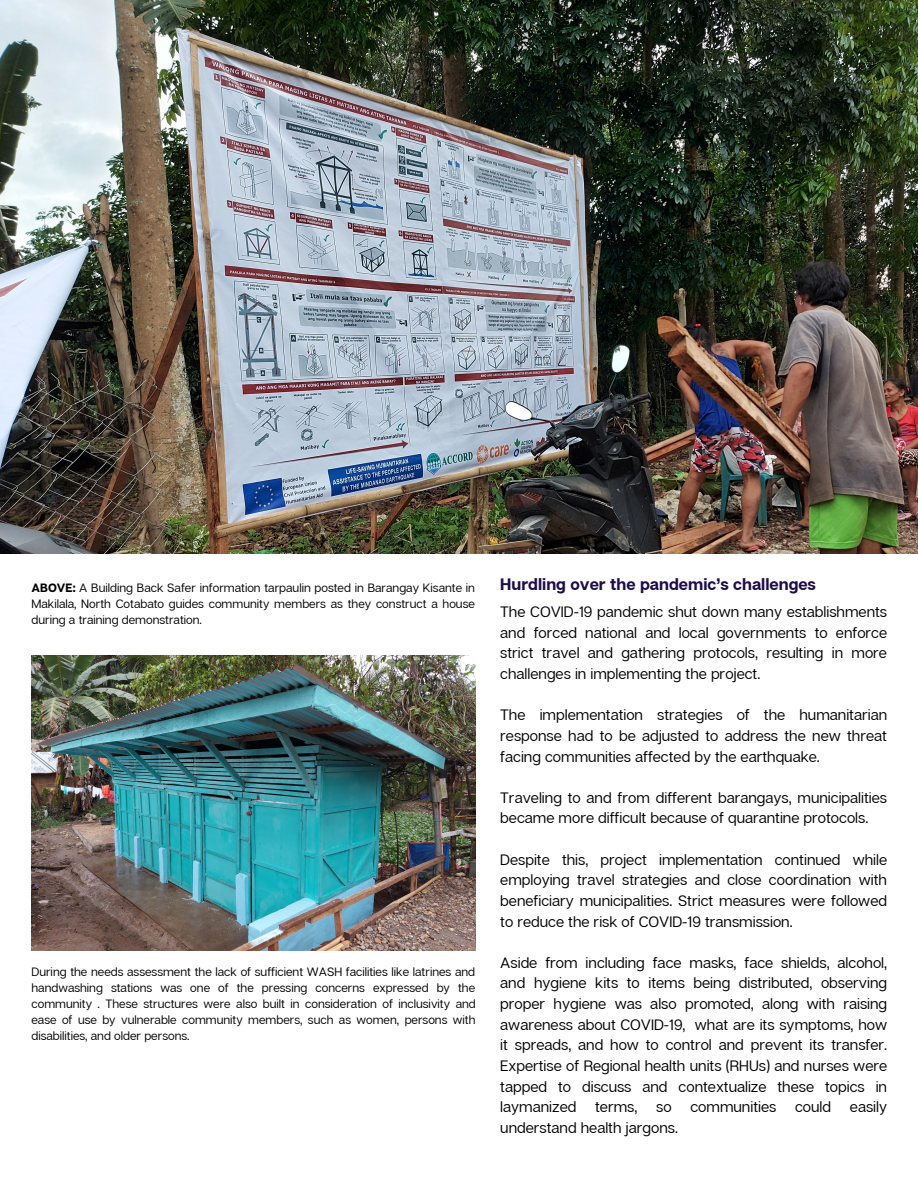
<style>
.page{position:relative;width:918px;height:1188px;background:#fff}
.page>*{position:absolute;margin:0;border:0;box-sizing:border-box;transform-origin:0 0}
.t1{font:700 16.5px "Articulat CF";color:#1d0d4b}
.t2{font:15px/20.7px "Articulat CF";color:#000;text-align:justify}
.t3{font:12px/16px "Articulat CF";color:#000;text-align:justify}
.s1{font-weight:700}
</style>
<div class="page">
<img style="left:0;top:0;width:918px;height:554px">
<img style="left:32px;top:655px;width:444px;height:295px">
<p class="t3" style="left:32px;top:579px;width:445px"><span class="s1">ABOVE:</span> A Building Back Safer information tarpaulin posted in Barangay Kisante in Makilala, North Cotabato guides community members as they construct a house during a training demonstration.</p>
<p class="t3" style="left:32px;top:963px;width:446px">During the needs assessment the lack of sufficient WASH facilities like latrines and handwashing stations was one of the pressing concerns expressed by the community . These structures were also built in consideration of inclusivity and ease of use by vulnerable community members, such as women, persons with disabilities, and older persons.</p>
<p class="t1" style="left:500px;top:574px;width:317px">Hurdling over the pandemic’s challenges</p>
<p class="t2" style="left:500px;top:601px;width:388px">The COVID-19 pandemic shut down many establishments and forced national and local governments to enforce strict travel and gathering protocols, resulting in more challenges in implementing the project.</p>
<p class="t2" style="left:500px;top:704px;width:388px">The implementation strategies of the humanitarian response had to be adjusted to address the new threat facing communities affected by the earthquake.</p>
<p class="t2" style="left:500px;top:787px;width:388px">Traveling to and from different barangays, municipalities became more difficult because of quarantine protocols.</p>
<p class="t2" style="left:500px;top:849px;width:388px">Despite this, project implementation continued while employing travel strategies and close coordination with beneficiary municipalities. Strict measures were followed to reduce the risk of COVID-19 transmission.</p>
<p class="t2" style="left:500px;top:952px;width:388px">Aside from including face masks, face shields, alcohol, and hygiene kits to items being distributed, observing proper hygiene was also promoted, along with raising awareness about COVID-19, what are its symptoms, how it spreads, and how to control and prevent its transfer.<br>Expertise of Regional health units (RHUs) and nurses were tapped to discuss and contextualize these topics in laymanized</p>
<p class="t2" style="left:595px;top:1096px;width:44px">terms,</p>
<p class="t2" style="left:656px;top:1096px;width:17px">so</p>
<p class="t2" style="left:690px;top:1096px;width:87px">communities</p>
<p class="t2" style="left:795px;top:1096px;width:38px">could</p>
<p class="t2" style="left:850px;top:1096px;width:39px">easily</p>
<p class="t2" style="left:500px;top:1117px;width:179px">understand health jargons.</p>
</div>
